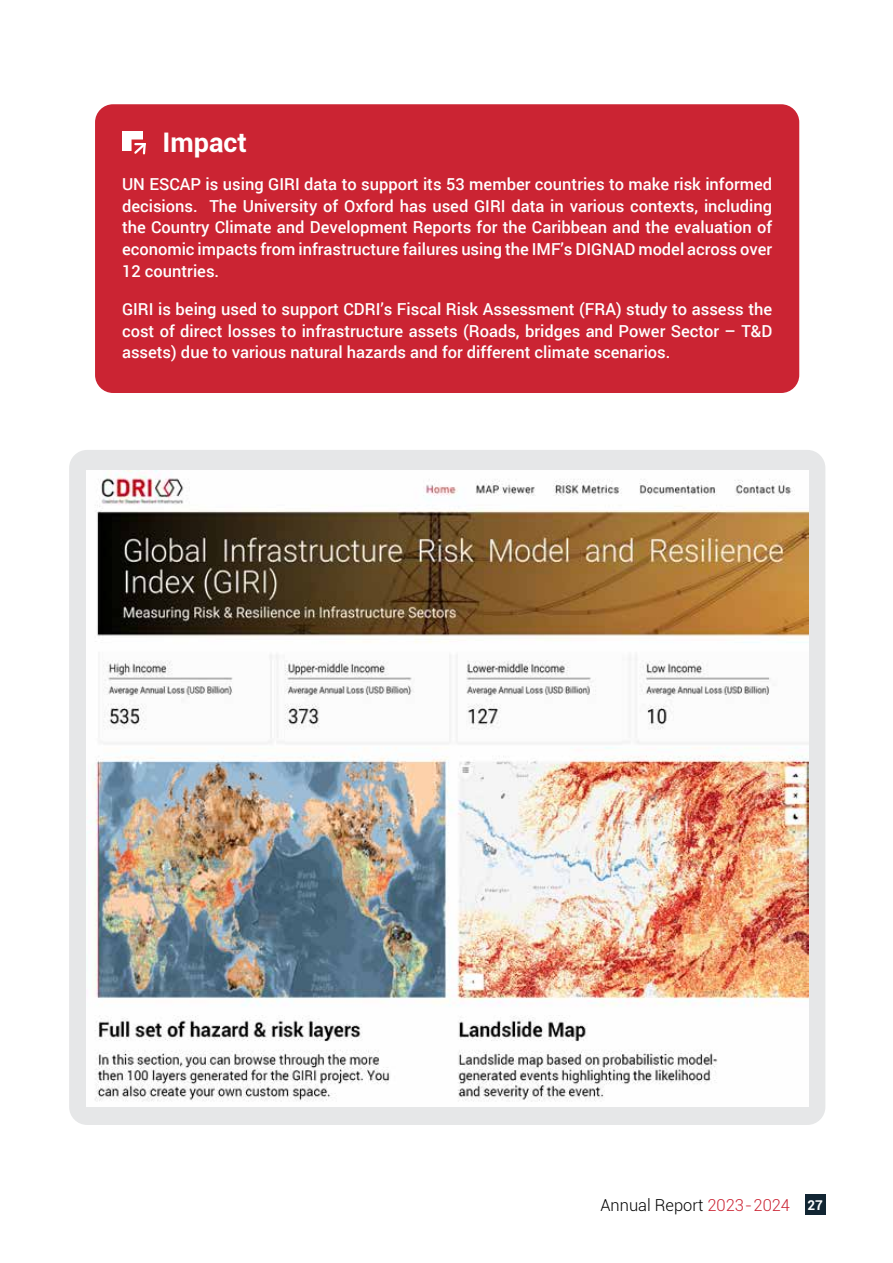
<style>
.page{position:relative;width:893px;height:1263px;background:#fff}
.page>*{position:absolute;margin:0;border:0;box-sizing:border-box;transform-origin:0 0}
.t1{font:700 27px "Roboto";color:#fff}
.t2{font:500 16.5px/21.8px "Roboto";color:#fff;text-align:justify}
.t3{font:300 16.5px "Roboto";color:#000}
.s1{color:#cb2433}
.s2{font-weight:700;font-size:13.5px;color:#fff}
</style>
<div class="page">
<div style="left:805px;top:1195px;width:20px;height:20px;background:#122633"></div>
<div style="left:69px;top:450px;width:756px;height:675px;background:#e6e7e8;border-radius:18px"></div>
<div style="left:95px;top:104px;width:704px;height:289px;background:#cb2433;border-radius:18px"></div>
<div style="left:122px;top:131px;width:20px;height:20px;background:#fff"></div>
<div style="left:132px;top:140px;width:15px;height:15px;background:#d2232a"></div>
<svg style="left:132px;top:141px;width:15px;height:14px"></svg>
<img style="left:86px;top:470px;width:722px;height:637px">
<h1 class="t1" style="left:163px;top:123px;width:86px">Impact</h1>
<p class="t2" style="left:122px;top:172px;width:652px">UN ESCAP is using GIRI data to support its 53 member countries to make risk informed decisions. The University of Oxford has used GIRI data in various contexts, including the Country Climate and Development Reports for the Caribbean and the evaluation of economic impacts from infrastructure failures using the IMF’s DIGNAD model across over 12 countries.</p>
<p class="t2" style="left:122px;top:297px;width:652px">GIRI is being used to support CDRI’s Fiscal Risk Assessment (FRA) study to assess the cost of direct losses to infrastructure assets (Roads, bridges and Power Sector – T&amp;D assets) due to various natural hazards and for different climate scenarios.</p>
<p class="t3" style="left:600px;top:1194px;width:224px">Annual Report <span class="s1">2023-2024</span> <span class="s2">27</span></p>
</div>
